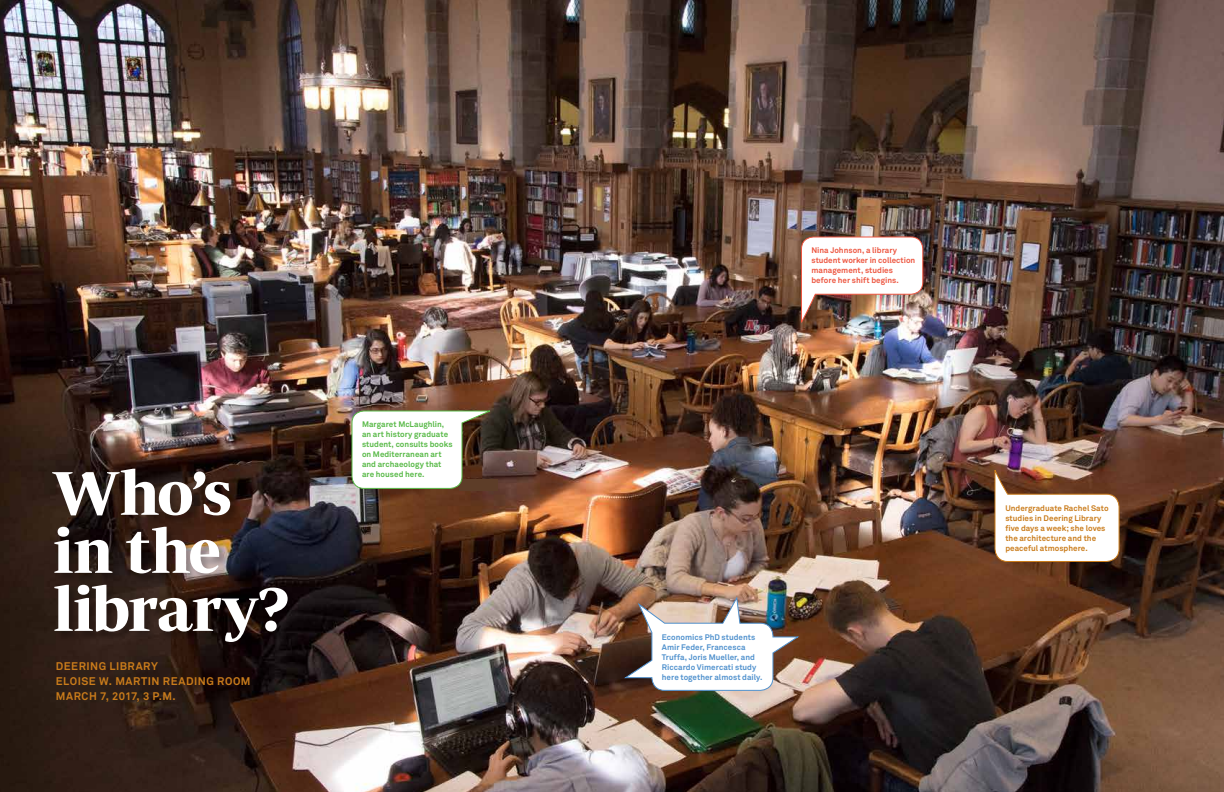
<style>
.page{position:relative;width:1224px;height:792px;background:#fff}
.page>*{position:absolute;margin:0;border:0;box-sizing:border-box;transform-origin:0 0}
.t1{font:700 62.8px/58px "Periodico Display";letter-spacing:-.02em;color:#fff}
.t2{font:700 11px/15px "Akkurat Pro";letter-spacing:.045em;color:#ca7c1b}
.t3{font:700 8px/10px "Akkurat Pro";letter-spacing:.005em;color:#58b947}
.t4{font:700 8px/10px "Akkurat Pro";letter-spacing:.005em;color:#ca7c1b}
.t5{font:700 8px/10px "Akkurat Pro";letter-spacing:.005em;color:#5091cd}
.t6{font:700 8px/10px "Akkurat Pro";letter-spacing:.005em;color:#ed5640}
</style>
<div class="page">
<img style="left:0;top:0;width:1224px;height:792px">
<div style="left:459px;top:479px;width:39px;height:12px;background:#5d3d28"></div>
<div style="left:52px;top:468px;width:246px;height:184px;background:#000;opacity:.25"></div>
<svg style="left:351px;top:410px;width:143px;height:79px"></svg>
<img style="left:800px;top:236px;width:124px;height:90px">
<svg style="left:994px;top:465px;width:126px;height:97px"></svg>
<img style="left:622px;top:595px;width:179px;height:96px">
<h1 class="t1" style="left:53px;top:463px;width:238px">Who’s in the library?</h1>
<h2 class="t2" style="left:56px;top:659px;width:196px">DEERING LIBRARY<br>ELOISE W. MARTIN READING ROOM<br>MARCH 7, 2017, 3 P.M.</h2>
<p class="t3" style="left:362px;top:420px;width:92px">Margaret McLaughlin, an art history graduate student, consults books on Mediterranean art and archaeology that are housed here.</p>
<p class="t6" style="left:811px;top:246px;width:105px">Nina Johnson, a library student worker in collection management, studies before her shift begins.</p>
<p class="t5" style="left:662px;top:632px;width:102px">Economics PhD students<br>Amir Feder, Francesca<br>Truffa, Joris Mueller, and<br>Riccardo Vimercati study here together almost daily.</p>
<p class="t4" style="left:1005px;top:503px;width:105px">Undergraduate Rachel Sato studies in Deering Library five days a week; she loves the architecture and the peaceful atmosphere.</p>
</div>
